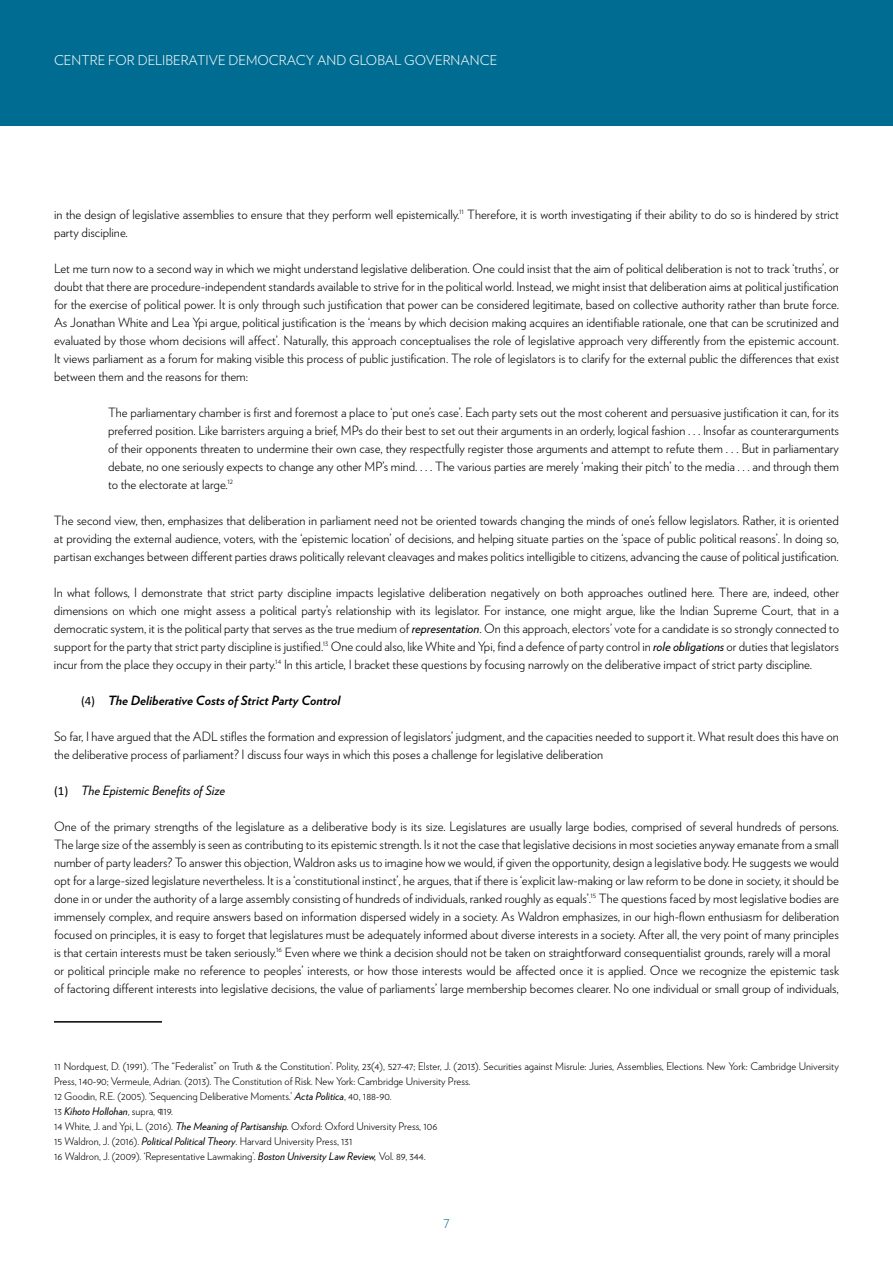
<style>
.page{position:relative;width:893px;height:1263px;background:#fff}
.page>*{position:absolute;margin:0;border:0;box-sizing:border-box;transform-origin:0 0}
.t1{font:300 13.5px "Verlag";color:#fff}
.t2{font:300 12.75px/18px "Verlag";color:#000;text-align:justify}
.t3{font:italic 700 12.75px "Verlag";color:#000}
.t4{font:italic 12.75px "Verlag";color:#000}
.t5{font:300 12px "Verlag";color:#006c91}
.t6{font:300 10.5px/15px "Verlag";color:#000}
.s1{font-weight:400;font-style:italic}
.s2{font-family:"Calibri";font-weight:400;font-style:normal}
.s3{font-family:"Calibri";font-style:normal}
</style>
<div class="page">
<div style="left:0;top:0;width:893px;height:125px;background:#006c91"></div>
<hr style="left:54px;top:1021px;width:108px;height:1px;background:#000">
<p class="t1" style="left:54px;top:50px;width:445px">CENTRE FOR DELIBERATIVE DEMOCRACY AND GLOBAL GOVERNANCE</p>
<p class="t2" style="left:54px;top:204px;width:786px">in the design of legislative assemblies to ensure that they perform well epistemically.<sup>11</sup> Therefore, it is worth investigating if their ability to do so is hindered by strict party discipline.</p>
<p class="t2" style="left:54px;top:258px;width:787px">Let me turn now to a second way in which we might understand legislative deliberation. One could insist that the aim of political deliberation is not to track ‘truths’, or doubt that there are procedure-independent standards available to strive for in the political world. Instead, we might insist that deliberation aims at political justification for the exercise of political power. It is only through such justification that power can be considered legitimate, based on collective authority rather than brute force.<br>As Jonathan White and Lea Ypi argue, political justification is the ‘means by which decision making acquires an identifiable rationale, one that can be scrutinized and evaluated by those whom decisions will affect’. Naturally, this approach conceptualises the role of legislative approach very differently from the epistemic account.<br>It views parliament as a forum for making visible this process of public justification. The role of legislators is to clarify for the external public the differences that exist between them and the reasons for them:</p>
<p class="t2" style="left:108px;top:402px;width:733px">The parliamentary chamber is first and foremost a place to ‘put one’s case’. Each party sets out the most coherent and persuasive justification it can, for its preferred position. Like barristers arguing a brief, MPs do their best to set out their arguments in an orderly, logical fashion . . . Insofar as counterarguments of their opponents threaten to undermine their own case, they respectfully register those arguments and attempt to refute them . . . But in parliamentary debate, no one seriously expects to change any other MP’s mind. . . . The various parties are merely ‘making their pitch’ to the media . . . and through them to the electorate at large.<sup>12</sup></p>
<p class="t2" style="left:54px;top:510px;width:786px">The second view, then, emphasizes that deliberation in parliament need not be oriented towards changing the minds of one’s fellow legislators. Rather, it is oriented at providing the external audience, voters, with the ‘epistemic location’ of decisions, and helping situate parties on the ‘space of public political reasons’. In doing so, partisan exchanges between different parties draws politically relevant cleavages and makes politics intelligible to citizens, advancing the cause of political justification.</p>
<p class="t2" style="left:54px;top:582px;width:787px">In what follows, I demonstrate that strict party discipline impacts legislative deliberation negatively on both approaches outlined here. There are, indeed, other dimensions on which one might assess a political party’s relationship with its legislator. For instance, one might argue, like the Indian Supreme Court, that in a democratic system, it is the political party that serves as the true medium of <span class="s1">representation</span>. On this approach, electors’ vote for a candidate is so strongly connected to support for the party that strict party discipline is justified.<sup>13</sup> One could also, like White and Ypi, find a defence of party control in <span class="s1">role obligations</span> or duties that legislators incur from the place they occupy in their party.<sup>14</sup> In this article, I bracket these questions by focusing narrowly on the deliberative impact of strict party discipline.</p>
<p class="t3" style="left:81px;top:690px;width:261px"><span class="s2">(4)</span> The Deliberative Costs of Strict Party Control</p>
<p class="t2" style="left:54px;top:726px;width:786px">So far, I have argued that the ADL stifles the formation and expression of legislators’ judgment, and the capacities needed to support it. What result does this have on the deliberative process of parliament? I discuss four ways in which this poses a challenge for legislative deliberation</p>
<p class="t4" style="left:54px;top:780px;width:173px"><span class="s3">(1)</span> The Epistemic Benefits of Size</p>
<p class="t2" style="left:54px;top:816px;width:787px;text-align:left">One of the primary strengths of the legislature as a deliberative body is its size. Legislatures are usually large bodies, comprised of several hundreds of persons.<br>The large size of the assembly is seen as contributing to its epistemic strength. Is it not the case that legislative decisions in most societies anyway emanate from a small number of party leaders? To answer this objection, Waldron asks us to imagine how we would, if given the opportunity, design a legislative body. He suggests we would opt for a large-sized legislature nevertheless. It is a ‘constitutional instinct’, he argues, that if there is ‘explicit law-making or law reform to be done in society, it should be done in or under the authority of a large assembly consisting of hundreds of individuals, ranked roughly as equals’.<sup>15</sup> The questions faced by most legislative bodies are immensely complex, and require answers based on information dispersed widely in a society. As Waldron emphasizes, in our high-flown enthusiasm for deliberation focused on principles, it is easy to forget that legislatures must be adequately informed about diverse interests in a society. After all, the very point of many principles is that certain interests must be taken seriously.<sup>16</sup> Even where we think a decision should not be taken on straightforward consequentialist grounds, rarely will a moral or political principle make no reference to peoples’ interests, or how those interests would be affected once it is applied. Once we recognize the epistemic task of factoring different interests into legislative decisions, the value of parliaments’ large membership becomes clearer. No one individual or small group of individuals,</p>
<p class="t6" style="left:54px;top:1058px;width:786px">11 Nordquest, D. (1991). ‘The “Federalist” on Truth &amp; the Constitution’. Polity, 23(4), 527-47; Elster, J. (2013). Securities against Misrule: Juries, Assemblies, Elections. New York: Cambridge University Press, 140-90; Vermeule, Adrian. (2013). The Constitution of Risk. New York: Cambridge University Press.<br>12 Goodin, R.E. (2005). ‘Sequencing Deliberative Moments.’ <span class="s1">Acta Politica</span>, 40, 188-90.<br>13 <span class="s1">Kihoto Hollohan</span>, supra, ¶19.<br>14 White, J. and Ypi, L. (2016). <span class="s1">The Meaning of Partisanship.</span> Oxford: Oxford University Press, 106<br>15 Waldron, J. (2016). <span class="s1">Political Political Theory</span>. Harvard University Press, 131<br>16 Waldron, J. (2009). ‘Representative Lawmaking’. <span class="s1">Boston University Law Review,</span> Vol. 89, 344.</p>
<p class="t5" style="left:443px;top:1215px;width:8px">7</p>
</div>
